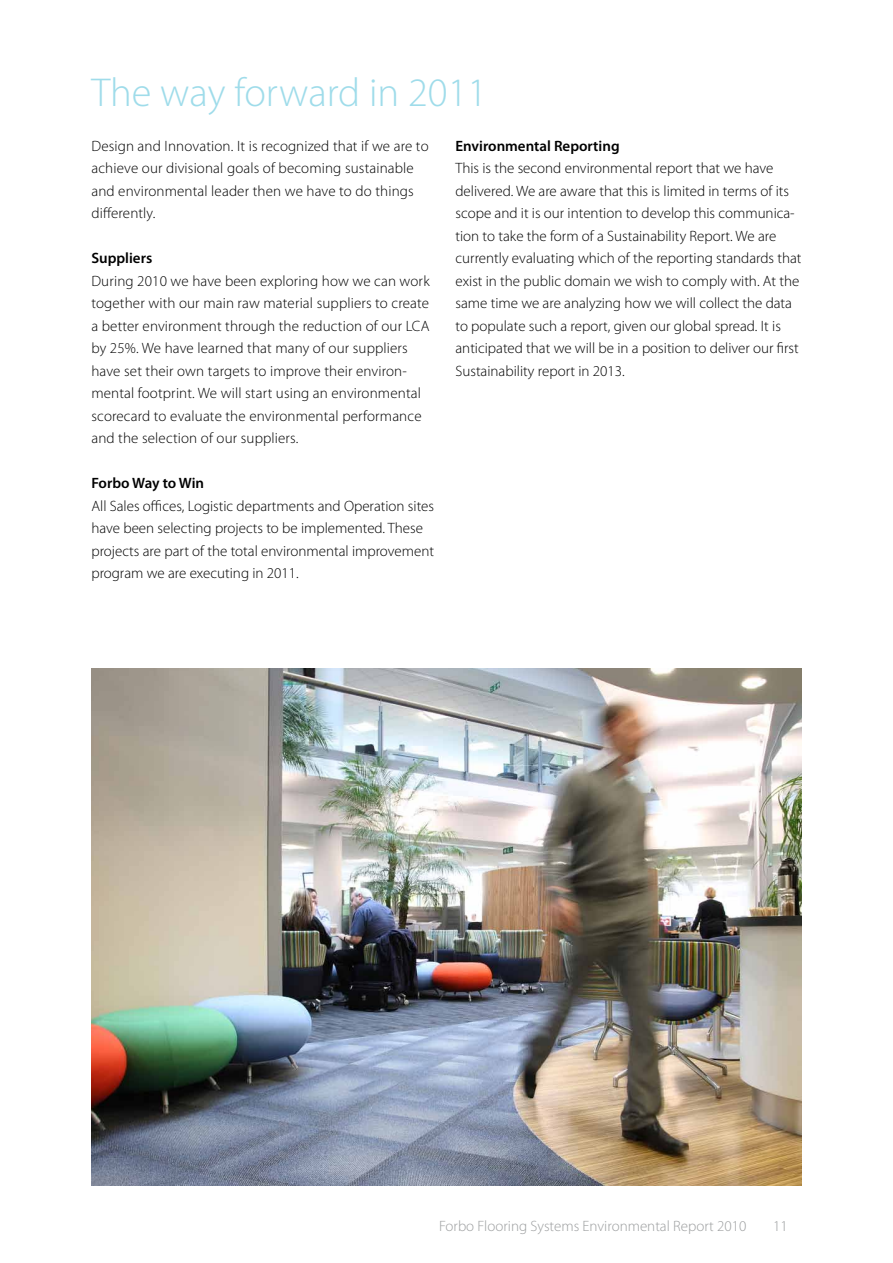
<style>
.page{position:relative;width:893px;height:1263px;background:#fff}
.page>*{position:absolute;margin:0;border:0;box-sizing:border-box;transform-origin:0 0}
.t1{font:300 40.5px "Myriad Pro";color:#9fdcea}
.t2{font:300 15px/22.5px "Myriad Pro";color:#000}
.t3{font:300 15px "Myriad Pro";color:#9c9e9f}
.t4{font:600 15px "Myriad Pro";color:#000}
</style>
<div class="page">
<img style="left:91px;top:668px;width:710px;height:518px">
<h1 class="t1" style="left:91px;top:70px;width:397px">The way forward in 2011</h1>
<p class="t2" style="left:91px;top:135px;width:339px">Design and Innovation. It is recognized that if we are to achieve our divisional goals of becoming sustainable and environmental leader then we have to do things differently.</p>
<p class="t4" style="left:91px;top:249px;width:62px">Suppliers</p>
<p class="t2" style="left:91px;top:270px;width:340px">During 2010 we have been exploring how we can work together with our main raw material suppliers to create a better environment through the reduction of our LCA by 25%. We have learned that many of our suppliers have set their own targets to improve their environ&shy;mental footprint. We will start using an environmental scorecard to evaluate the environmental performance and the selection of our suppliers.</p>
<p class="t4" style="left:91px;top:474px;width:114px">Forbo Way to Win</p>
<p class="t2" style="left:91px;top:495px;width:344px">All Sales offices, Logistic departments and Operation sites have been selecting projects to be implemented. These projects are part of the total environmental improvement program we are executing in 2011.</p>
<p class="t4" style="left:455px;top:136px;width:166px">Environmental Reporting</p>
<p class="t2" style="left:455px;top:157px;width:348px">This is the second environmental report that we have delivered. We are aware that this is limited in terms of its scope and it is our intention to develop this communica&shy;tion to take the form of a Sustainability Report. We are currently evaluating which of the reporting standards that exist in the public domain we wish to comply with. At the same time we are analyzing how we will collect the data to populate such a report, given our global spread. It is anticipated that we will be in a position to deliver our first Sustainability report in 2013.</p>
<p class="t3" style="left:439px;top:1218px;width:309px">Forbo Flooring Systems Environmental Report 2010</p>
<p class="t3" style="left:773px;top:1218px;width:16px">11</p>
</div>
